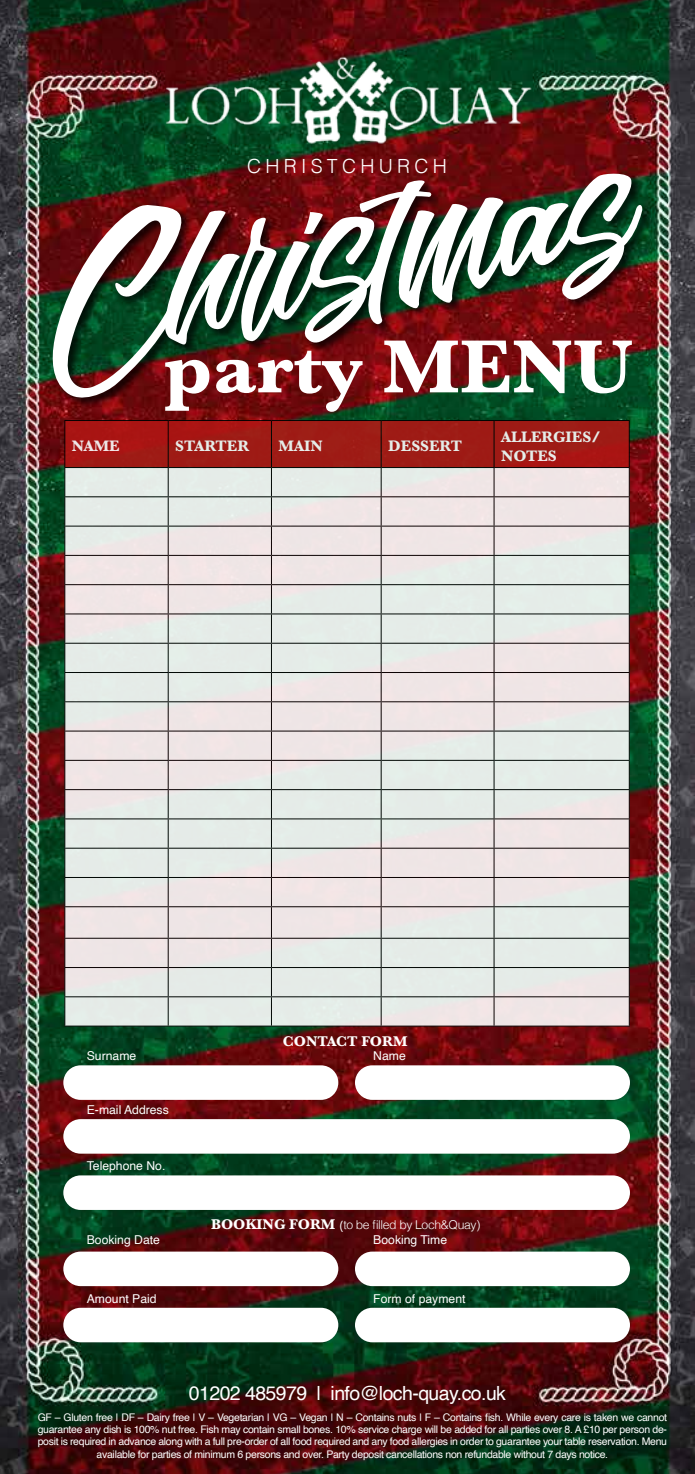
<style>
.page{position:relative;width:695px;height:1474px;background:#fff}
.page>*{position:absolute;margin:0;border:0;box-sizing:border-box;transform-origin:0 0}
.t1{font:700 78.05px "Baskerville";color:#fff}
.t2{font:19.6px "Helvetica";letter-spacing:-.03em;color:#fff}
.t3{font:300 19.6px "Helvetica";color:#fff}
.t4{font:700 15.75px/18.9px "Baskerville";color:#fff}
.t5{font:700 14.7px "Baskerville";color:#fff}
.t6{font:12.25px "Helvetica";color:#fff}
.t7{font:300 12.25px "Helvetica";letter-spacing:-.03em;color:#fff}
.t8{font:10.5px/12.2px "Helvetica";letter-spacing:-.03em;color:#fff;text-align:center}
.s1{font-family:"Baskerville";font-weight:700;font-size:14.7px}
.s2{font-family:"Baskerville";font-weight:700}
</style>
<div class="page">
<img style="left:0;top:0;width:694px;height:1473px">
<img style="left:145px;top:40px;width:403px;height:119px">
<div style="left:63px;top:1251px;width:275px;height:35px;background:#fff;border-radius:17px"></div>
<div style="left:63px;top:1307px;width:275px;height:35px;background:#fff;border-radius:17px"></div>
<div style="left:355px;top:1251px;width:275px;height:35px;background:#fff;border-radius:17px"></div>
<div style="left:355px;top:1307px;width:275px;height:35px;background:#fff;border-radius:17px"></div>
<div style="left:63px;top:1065px;width:275px;height:34px;background:#fff;border-radius:17px"></div>
<div style="left:63px;top:1119px;width:567px;height:34px;background:#fff;border-radius:17px"></div>
<div style="left:63px;top:1175px;width:567px;height:34px;background:#fff;border-radius:17px"></div>
<div style="left:355px;top:1065px;width:275px;height:34px;background:#fff;border-radius:17px"></div>
<div style="left:50px;top:172px;width:604px;height:237px;background:#000;opacity:.75"></div>
<svg style="left:38px;top:172px;width:605px;height:232px"></svg>
<svg style="left:65px;top:907px;width:563px;height:118px;background:#e5e5e3"></svg>
<hr style="left:168px;top:907px;width:1px;height:30px;background:#000">
<svg style="left:168px;top:938px;width:1px;height:87px"></svg>
<hr style="left:271px;top:907px;width:1px;height:30px;background:#000">
<hr style="left:380px;top:907px;width:1px;height:30px;background:#000">
<svg style="left:271px;top:938px;width:1px;height:87px"></svg>
<svg style="left:380px;top:938px;width:1px;height:87px"></svg>
<hr style="left:493px;top:907px;width:1px;height:30px;background:#000">
<svg style="left:493px;top:938px;width:1px;height:87px"></svg>
<svg style="left:64px;top:420px;width:565px;height:486px;background:#dacbc9"></svg>
<hr style="left:64px;top:877px;width:104px;height:1px;background:#000">
<hr style="left:168px;top:877px;width:103px;height:1px;background:#000">
<hr style="left:271px;top:877px;width:110px;height:1px;background:#000">
<hr style="left:381px;top:877px;width:113px;height:1px;background:#000">
<hr style="left:494px;top:877px;width:135px;height:1px;background:#000">
<hr style="left:64px;top:906px;width:104px;height:1px;background:#000">
<hr style="left:64px;top:907px;width:1px;height:30px;background:#000">
<hr style="left:168px;top:906px;width:103px;height:1px;background:#000">
<hr style="left:271px;top:906px;width:110px;height:1px;background:#000">
<hr style="left:381px;top:906px;width:113px;height:1px;background:#000">
<hr style="left:494px;top:906px;width:135px;height:1px;background:#000">
<hr style="left:628px;top:907px;width:1px;height:30px;background:#000">
<hr style="left:64px;top:937px;width:104px;height:1px;background:#000">
<hr style="left:168px;top:937px;width:103px;height:1px;background:#000">
<hr style="left:271px;top:937px;width:110px;height:1px;background:#000">
<hr style="left:381px;top:937px;width:113px;height:1px;background:#000">
<hr style="left:494px;top:937px;width:135px;height:1px;background:#000">
<hr style="left:64px;top:967px;width:104px;height:1px;background:#000">
<hr style="left:168px;top:967px;width:103px;height:1px;background:#000">
<hr style="left:271px;top:967px;width:110px;height:1px;background:#000">
<hr style="left:381px;top:967px;width:113px;height:1px;background:#000">
<hr style="left:494px;top:967px;width:135px;height:1px;background:#000">
<hr style="left:64px;top:996px;width:104px;height:1px;background:#000">
<svg style="left:64px;top:938px;width:1px;height:87px"></svg>
<hr style="left:168px;top:996px;width:103px;height:1px;background:#000">
<hr style="left:271px;top:996px;width:110px;height:1px;background:#000">
<hr style="left:381px;top:996px;width:113px;height:1px;background:#000">
<hr style="left:494px;top:996px;width:135px;height:1px;background:#000">
<svg style="left:628px;top:938px;width:1px;height:87px"></svg>
<hr style="left:64px;top:1025px;width:104px;height:1px;background:#000">
<hr style="left:168px;top:1025px;width:103px;height:1px;background:#000">
<hr style="left:271px;top:1025px;width:110px;height:1px;background:#000">
<hr style="left:381px;top:1025px;width:113px;height:1px;background:#000">
<hr style="left:494px;top:1025px;width:135px;height:1px;background:#000">
<h2 class="t3" style="left:247px;top:149px;width:201px">C H R I S T C H U R C H</h2>
<h1 class="t1" style="left:164px;top:312px;width:470px">party MENU</h1>
<h3 class="t4" style="left:72px;top:436px;width:49px">NAME</h3>
<h3 class="t4" style="left:175px;top:436px;width:76px">STARTER</h3>
<h3 class="t4" style="left:278px;top:436px;width:46px">MAIN</h3>
<h3 class="t4" style="left:388px;top:436px;width:75px">DESSERT</h3>
<h3 class="t4" style="left:501px;top:427px;width:101px">ALLERGIES/<br>NOTES</h3>
<p class="t6" style="left:87px;top:1046px;width:51px">Surname</p>
<p class="t6" style="left:87px;top:1100px;width:84px">E-mail Address</p>
<p class="t6" style="left:87px;top:1156px;width:80px">Telephone No.</p>
<p class="t6" style="left:87px;top:1230px;width:75px">Booking Date</p>
<p class="t6" style="left:87px;top:1288px;width:71px">Amount Paid</p>
<h3 class="t5" style="left:283px;top:1030px;width:126px">CONTACT FORM</h3>
<p class="t6" style="left:373px;top:1046px;width:34px">Name</p>
<p class="t7" style="left:211px;top:1214px;width:271px"><span class="s1">BOOKING FORM</span> <span class="s2">(</span>to be filled by Loch&amp;Quay)</p>
<p class="t6" style="left:373px;top:1230px;width:75px">Booking Time</p>
<p class="t6" style="left:373px;top:1288px;width:94px">Form of payment</p>
<h2 class="t2" style="left:189px;top:1377px;width:318px">01202 485979 | info@loch-quay.co.uk</h2>
<p class="t8" style="left:38px;top:1411px;width:630px">GF – Gluten free | DF – Dairy free | V – Vegetarian | VG – Vegan | N – Contains nuts | F – Contains fish. While every care is taken we cannot guarantee any dish is 100% nut free. Fish may contain small bones. 10% service charge will be added for all parties over 8. A £10 per person de&shy;posit is required in advance along with a full pre-order of all food required and any food allergies in order to guarantee your table reservation. Menu available for parties of minimum 6 persons and over. Party deposit cancellations non refundable without 7 days notice.</p>
</div>
